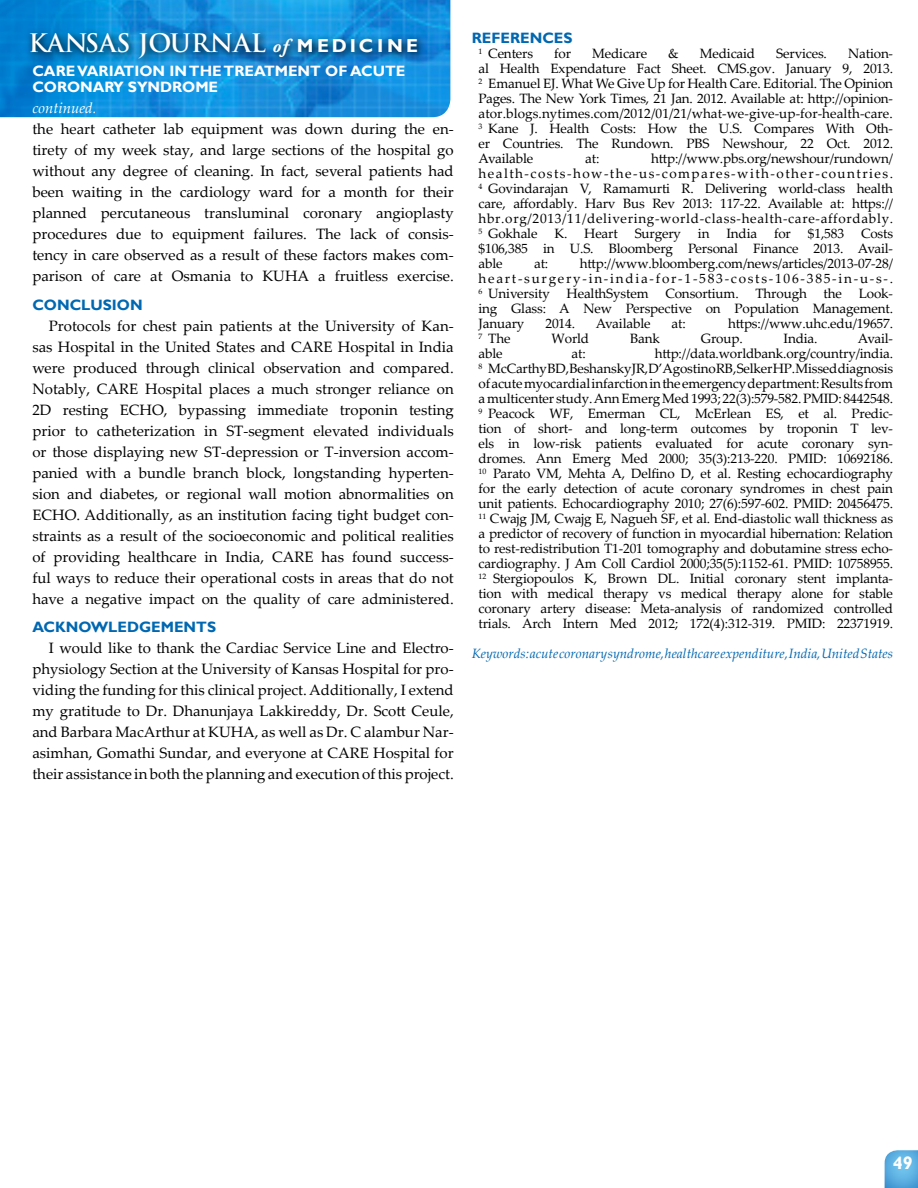
<style>
.page{position:relative;width:918px;height:1188px;background:#fff}
.page>*{position:absolute;margin:0;border:0;box-sizing:border-box;transform-origin:0 0}
.t1{font:700 24.9px "Trajan Pro";color:#fff}
.t2{font:700 18px "Gill Sans";color:#fff}
.t3{font:15px/21px "Palatino Linotype";color:#000;text-align:justify}
.t4{font:700 15px/16.5px "Gill Sans";color:#fff}
.t5{font:700 15px "Gill Sans";color:#0067b1}
.t6{font:italic 15px "Palatino Linotype";color:#fff}
.t7{font:13.5px/15px "Palatino Linotype";letter-spacing:-.01em;color:#000;text-align:justify}
.t8{font:italic 13.5px "Palatino Linotype";color:#0067b1}
.s1{font-family:"Adobe Garamond Pro";font-style:italic;font-size:18.75px}
.s2{font-family:"Gill Sans";font-size:18.75px}
.s3{color:#fff}
</style>
<div class="page">
<img style="left:0;top:0;width:450px;height:117px">
<svg style="left:26px;top:27px;width:402px;height:41px;background:#107abd"></svg>
<svg style="left:884px;top:1150px;width:34px;height:38px"></svg>
<h1 class="t1" style="left:28px;top:28px;width:391px">KANSAS JOURNAL <span class="s1">of</span> <span class="s2">M EDIC I N E</span></h1>
<p class="t4" style="left:32px;top:63px;width:375px">CARE VARIATION IN THE TREATMENT OF ACUTE<br>CORONARY SYNDROME</p>
<p class="t6" style="left:32px;top:97px;width:66px">continued.</p>
<p class="t3" style="left:32px;top:118px;width:423px">the heart catheter lab equipment was down during the en&shy;tirety of my week stay, and large sections of the hospital go without any degree of cleaning. In fact, several patients had been waiting in the cardiology ward for a month for their planned percutaneous transluminal coronary angioplasty procedures due to equipment failures. The lack of consis&shy;tency in care observed as a result of these factors makes com&shy;parison of care at Osmania to KUHA a fruitless exercise.</p>
<p class="t5" style="left:32px;top:296px;width:112px">CONCLUSION</p>
<p class="t3" style="left:32px;top:315px;width:423px;text-indent:16px">Protocols for chest pain patients at the University of Kan&shy;sas Hospital in the United States and CARE Hospital in India were produced through clinical observation and compared.<br>Notably, CARE Hospital places a much stronger reliance on 2D resting ECHO, bypassing immediate troponin testing prior to catheterization in ST-segment elevated individuals or those displaying new ST-depression or T-inversion accom&shy;panied with a bundle branch block, longstanding hyperten&shy;sion and diabetes, or regional wall motion abnormalities on ECHO. Additionally, as an institution facing tight budget con&shy;straints as a result of the socioeconomic and political realities of providing healthcare in India, CARE has found success&shy;ful ways to reduce their operational costs in areas that do not have a negative impact on the quality of care administered.</p>
<p class="t5" style="left:32px;top:618px;width:185px">ACKNOWLEDGEMENTS</p>
<p class="t3" style="left:32px;top:637px;width:423px;text-indent:16px">I would like to thank the Cardiac Service Line and Electro&shy;physiology Section at the University of Kansas Hospital for pro&shy;viding the funding for this clinical project. Additionally, I extend my gratitude to Dr. Dhanunjaya Lakkireddy, Dr. Scott Ceule, and Barbara MacArthur at KUHA, as well as Dr. C alambur Nar&shy;asimhan, Gomathi Sundar, and everyone at CARE Hospital for their assistance in both the planning and execution of this project.</p>
<p class="t5" style="left:472px;top:29px;width:102px">REFERENCES</p>
<p class="t7" style="left:479px;top:46px;width:56px"><sup>1</sup> Centers</p>
<p class="t7" style="left:554px;top:46px;width:18px">for</p>
<p class="t7" style="left:592px;top:46px;width:56px">Medicare</p>
<p class="t7" style="left:668px;top:46px;width:12px">&amp;</p>
<p class="t7" style="left:700px;top:46px;width:57px">Medicaid</p>
<p class="t7" style="left:776px;top:46px;width:52px">Services.</p>
<p class="t7" style="left:479px;top:46px;width:416px;text-indent:370px">Nation&shy;al Health Expendature Fact Sheet. CMS.gov. January 9, 2013.<br><sup>2</sup> Emanuel EJ. What We Give Up for Health Care. Editorial. The Opinion Pages. The New York Times, 21 Jan. 2012. Available at: http://opinion&shy;ator.blogs.nytimes.com/2012/01/21/what-we-give-up-for-health-care.<br><sup>3</sup> Kane J. Health Costs: How the U.S. Compares With Oth&shy;er Countries. The Rundown. PBS Newshour, 22 Oct. 2012.<br>Available</p>
<p class="t7" style="left:479px;top:151px;width:416px;text-indent:173px">http://www.pbs.org/newshour/rundown/ health-costs-how-the-us-compares-with-other-countries.<br><sup>4</sup> Govindarajan V, Ramamurti R. Delivering world-class health care, affordably. Harv Bus Rev 2013: 117-22. Available at: https:// hbr.org/2013/11/delivering-world-class-health-care-affordably.<br><sup>5</sup> Gokhale</p>
<p class="t7" style="left:585px;top:151px;width:16px">at:</p>
<p class="t7" style="left:554px;top:226px;width:65px">K. Heart</p>
<p class="t7" style="left:635px;top:226px;width:48px">Surgery</p>
<p class="t7" style="left:698px;top:226px;width:13px">in</p>
<p class="t7" style="left:727px;top:226px;width:32px">India</p>
<p class="t7" style="left:774px;top:226px;width:18px">for</p>
<p class="t7" style="left:808px;top:226px;width:38px">$1,583</p>
<p class="t7" style="left:479px;top:226px;width:416px;text-indent:383px">Costs $106,385 in U.S. Bloomberg Personal Finance 2013. Avail&shy;able</p>
<p class="t7" style="left:479px;top:256px;width:416px;text-indent:101px">http://www.bloomberg.com/news/articles/2013-07-28/ heart-surgery-in-india-for-1-583-costs-106-385-in-u-s-.<br><sup>6</sup> University HealthSystem Consortium. Through the Look&shy;ing Glass: A New Perspective on Population Management.<br>January</p>
<p class="t7" style="left:534px;top:256px;width:16px">at:</p>
<p class="t7" style="left:545px;top:316px;width:31px">2014.</p>
<p class="t7" style="left:596px;top:316px;width:56px">Available</p>
<p class="t7" style="left:672px;top:316px;width:16px">at:</p>
<p class="t7" style="left:728px;top:316px;width:167px">https://www.uhc.edu/19657.</p>
<p class="t7" style="left:479px;top:331px;width:34px"><sup>7</sup> The</p>
<p class="t7" style="left:551px;top:331px;width:39px">World</p>
<p class="t7" style="left:630px;top:331px;width:31px">Bank</p>
<p class="t7" style="left:701px;top:331px;width:43px">Group.</p>
<p class="t7" style="left:784px;top:331px;width:35px">India.</p>
<p class="t7" style="left:858px;top:331px;width:37px">Avail-</p>
<p class="t7" style="left:479px;top:346px;width:26px">able</p>
<p class="t7" style="left:572px;top:346px;width:16px">at:</p>
<p class="t7" style="left:479px;top:346px;width:416px;text-indent:176px">http://data.worldbank.org/country/india.<br><sup>8</sup> McCarthy BD, Beshansky JR, D’Agostino RB, Selker HP. Missed diagnosis of acute myocardial infarction in the emergency department: Results from a multicenter study. Ann Emerg Med 1993; 22(3):579-582. PMID: 8442548.<br><sup>9</sup> Peacock WF, Emerman CL, McErlean ES, et al. Predic&shy;tion of short- and long-term outcomes by troponin T lev&shy;els in low-risk patients evaluated for acute coronary syn&shy;dromes. Ann Emerg Med 2000; 35(3):213-220. PMID: 10692186.<br><sup>10</sup><span class="s3">x</span>Parato VM, Mehta A, Delfino D, et al. Resting echocardiography for the early detection of acute coronary syndromes in chest pain unit patients. Echocardiography 2010; 27(6):597-602. PMID: 20456475.<br><sup>11</sup> Cwajg JM, Cwajg E, Nagueh SF, et al. End-diastolic wall thickness as a predictor of recovery of function in myocardial hibernation: Relation to rest-redistribution T1-201 tomography and dobutamine stress echo&shy;cardiography. J Am Coll Cardiol 2000;35(5):1152-61. PMID: 10758955.<br><sup>12</sup><span class="s3">x</span>Stergiopoulos K, Brown DL. Initial coronary stent implanta&shy;tion with medical therapy vs medical therapy alone for stable coronary artery disease: Meta-analysis of randomized controlled trials. Arch Intern Med 2012; 172(4):312-319. PMID: 22371919.</p>
<p class="t8" style="left:472px;top:644px;width:423px">Keywords: acute coronary syndrome, healthcare expenditure, India, United States</p>
<h2 class="t2" style="left:893px;top:1152px;width:21px">49</h2>
</div>
